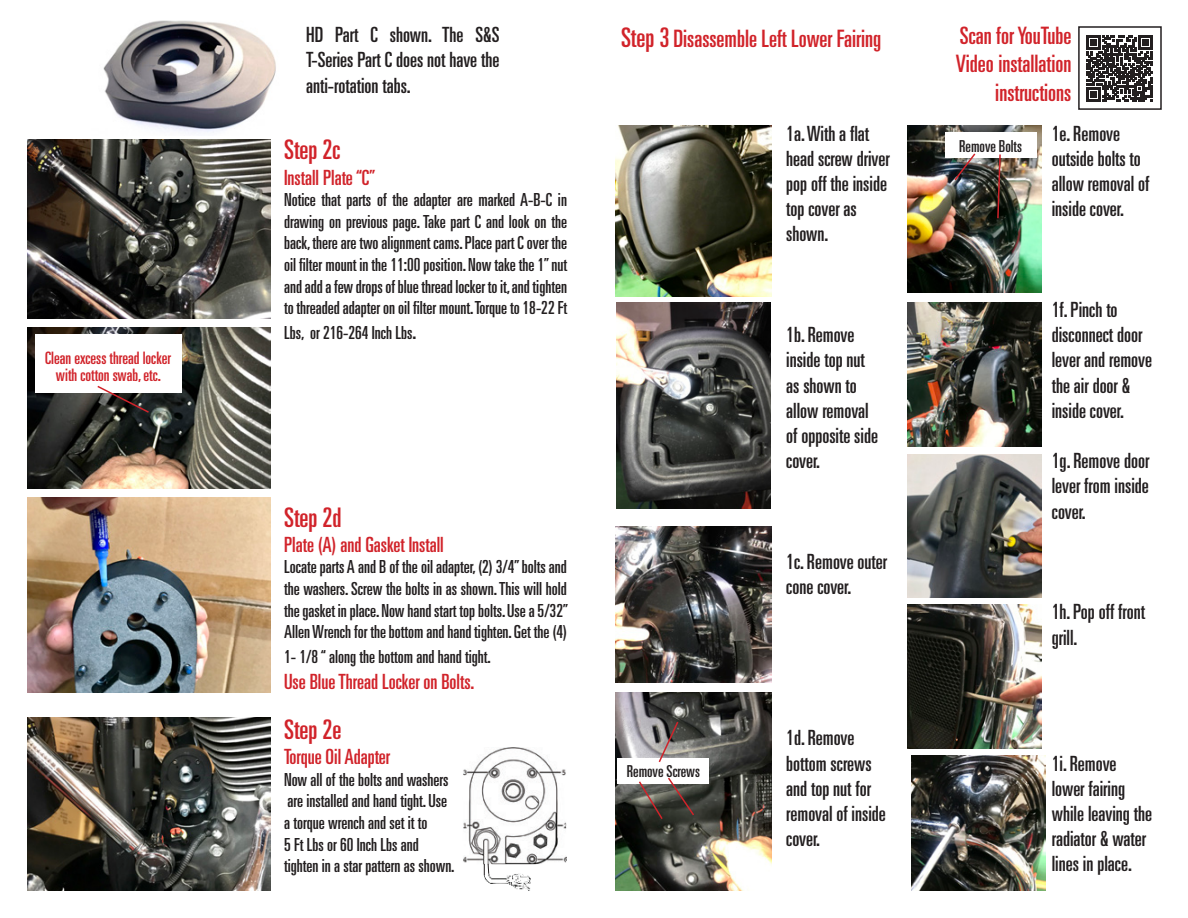
<style>
.page{position:relative;width:1188px;height:918px;background:#fff}
.page>*{position:absolute;margin:0;border:0;box-sizing:border-box;transform-origin:0 0}
.t1{font:ultra-condensed 27px "Univers LT Std";color:#d1232a}
.t2{font:ultra-condensed 24px/28.8px "Univers LT Std";color:#d1232a;text-align:right}
.t3{font:ultra-condensed 21px/25.2px "Univers LT Std";color:#231f20}
.t4{font:ultra-condensed 21px "Univers LT Std";color:#d1232a}
.t5{font:ultra-condensed 18px/21.6px "Univers LT Std";color:#231f20;text-align:justify}
.t6{font:ultra-condensed 17.1px/17px "Univers LT Std";color:#d1232a;text-align:center}
.t7{font:ultra-condensed 16.5px "Univers LT Std";color:#231f20}
.s1{font-size:21px}
.s2{font-size:27px}
</style>
<div class="page">
<img style="left:27px;top:497px;width:244px;height:195px">
<img style="left:27px;top:327px;width:244px;height:162px">
<div style="left:35px;top:334px;width:146px;height:59px;background:#fff"></div>
<svg style="left:96px;top:385px;width:55px;height:29px"></svg>
<img style="left:27px;top:140px;width:244px;height:179px">
<img style="left:103px;top:20px;width:173px;height:113px">
<img style="left:27px;top:717px;width:244px;height:174px">
<img style="left:463px;top:747px;width:104px;height:117px">
<img style="left:484px;top:874px;width:47px;height:17px">
<svg style="left:484px;top:863px;width:5px;height:12px"></svg>
<img style="left:616px;top:125px;width:155px;height:171px">
<img style="left:616px;top:303px;width:155px;height:206px">
<img style="left:616px;top:527px;width:155px;height:156px">
<img style="left:616px;top:693px;width:155px;height:198px">
<img style="left:908px;top:125px;width:134px;height:168px">
<img style="left:908px;top:303px;width:134px;height:144px">
<img style="left:908px;top:454px;width:134px;height:144px">
<img style="left:908px;top:605px;width:134px;height:143px">
<img style="left:912px;top:756px;width:133px;height:135px">
<div style="left:618px;top:758px;width:91px;height:26px;background:#fff"></div>
<div style="left:945px;top:132px;width:91px;height:26px;background:#fff"></div>
<svg style="left:637px;top:777px;width:59px;height:44px;background:#69625c"></svg>
<svg style="left:657px;top:720px;width:23px;height:42px"></svg>
<svg style="left:953px;top:153px;width:24px;height:29px"></svg>
<svg style="left:996px;top:154px;width:6px;height:66px"></svg>
<svg style="left:1087px;top:35px;width:66px;height:66px"></svg>
<div style="left:1078px;top:26px;width:84px;height:84px;border:2px solid #231f20"></div>
<p class="t6" style="left:45px;top:349px;width:127px">Clean excess thread locker with cotton swab, etc.</p>
<p class="t3" style="left:306px;top:22px;width:195px;text-align:justify">HD Part C shown. The S&amp;S T-Series Part C does not have the anti-rotation tabs.</p>
<p class="t1" style="left:284px;top:135px;width:58px">Step 2c</p>
<p class="t4" style="left:284px;top:165px;width:93px">Install Plate “C”</p>
<p class="t5" style="left:284px;top:189px;width:285px">Notice that parts of the adapter are marked A-B-C in drawing on previous page. Take part C and look on the back, there are two alignment cams. Place part C over the oil filter mount in the 11:00 position. Now take the 1” nut and add a few drops of blue thread locker to it, and tighten to threaded adapter on oil filter mount. Torque to 18-22 Ft</p>
<p class="t5" style="left:284px;top:322px;width:134px">Lbs, or 216-264 Inch Lbs<span class="s1">.</span></p>
<p class="t1" style="left:284px;top:502px;width:59px">Step 2d</p>
<p class="t4" style="left:284px;top:532px;width:161px">Plate (A) and Gasket Install</p>
<p class="t5" style="left:284px;top:556px;width:286px">Locate parts A and B of the oil adapter, (2) 3/4” bolts and the washers. Screw the bolts in as shown. This will hold the gasket in place. Now hand start top bolts. Use a 5/32” Allen Wrench for the bottom and hand tighten. Get the (4)</p>
<p class="t5" style="left:284px;top:646px;width:208px">1- 1/8 “ along the bottom and hand tight.</p>
<p class="t4" style="left:284px;top:669px;width:192px">Use Blue Thread Locker on Bolts.</p>
<p class="t1" style="left:284px;top:714px;width:59px">Step 2e</p>
<p class="t4" style="left:284px;top:745px;width:108px">Torque Oil Adapter</p>
<p class="t5" style="left:284px;top:769px;width:166px">Now all of the bolts and washers</p>
<p class="t5" style="left:287px;top:790px;width:161px">are installed and hand tight. Use</p>
<p class="t5" style="left:284px;top:812px;width:145px">a torque wrench and set it to</p>
<p class="t5" style="left:284px;top:833px;width:172px">5 Ft Lbs or 60 Inch Lbs and tighten in a star pattern as shown.</p>
<p class="t2" style="left:621px;top:24px;width:262px"><span class="s2">Step 3</span> Disassemble Left Lower Fairing</p>
<p class="t3" style="left:786px;top:120px;width:105px">1a. With a flat head screw driver pop off the inside top cover as shown.</p>
<p class="t3" style="left:786px;top:322px;width:93px">1b. Remove inside top nut as shown to allow removal of opposite side cover.</p>
<p class="t7" style="left:627px;top:762px;width:75px">Remove Screws</p>
<p class="t3" style="left:786px;top:549px;width:102px">1c. Remove outer cone cover.</p>
<p class="t3" style="left:786px;top:725px;width:101px">1d. Remove bottom screws and top nut for removal of inside cover.</p>
<p class="t2" style="left:956px;top:21px;width:117px">Scan for YouTube<br>Video installation instructions</p>
<p class="t7" style="left:959px;top:136px;width:64px">Remove Bolts</p>
<p class="t3" style="left:1052px;top:120px;width:99px">1e. Remove outside bolts to allow removal of inside cover.</p>
<p class="t3" style="left:1052px;top:297px;width:102px">1f. Pinch to disconnect door lever and remove the air door &amp; inside cover.</p>
<p class="t3" style="left:1052px;top:448px;width:99px;text-align:justify">1g. Remove door lever from inside cover.</p>
<p class="t3" style="left:1052px;top:599px;width:95px">1h. Pop off front grill.</p>
<p class="t3" style="left:1052px;top:750px;width:102px">1i. Remove lower fairing while leaving the radiator &amp; water lines in place.</p>
</div>
